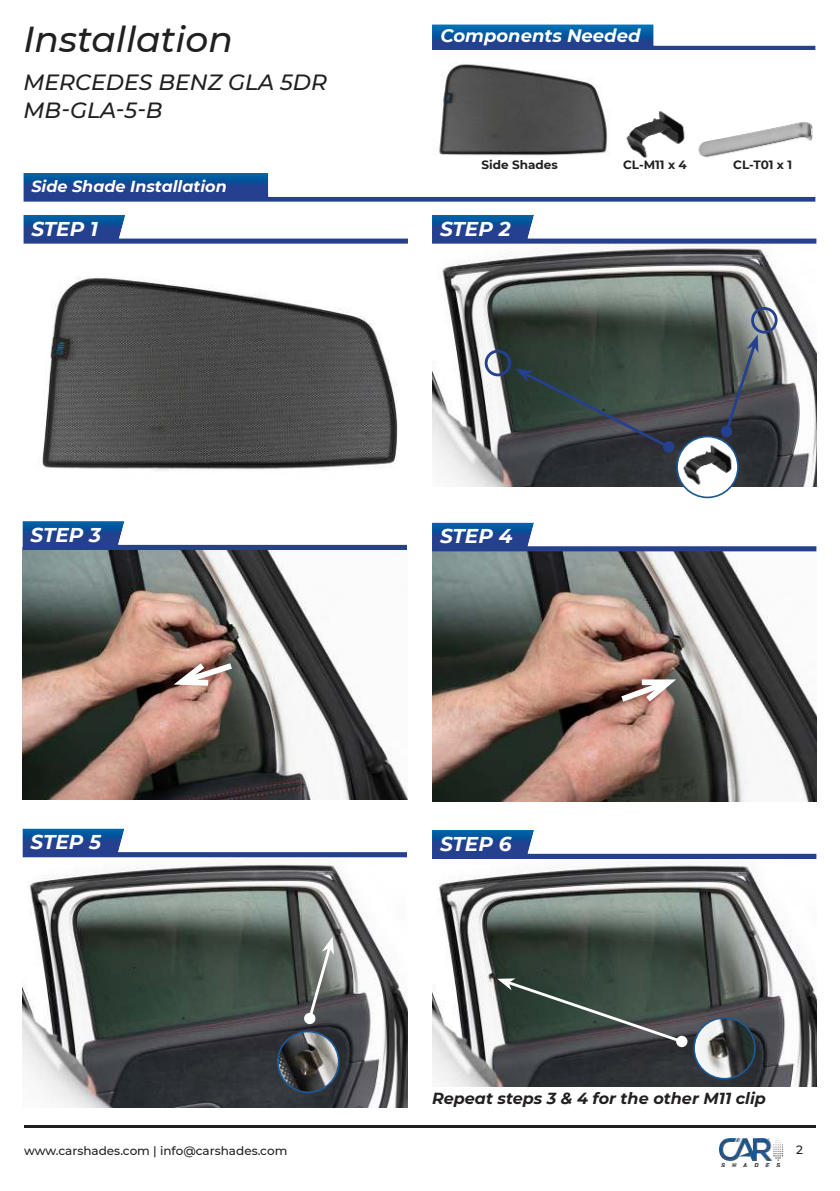
<style>
.page{position:relative;width:840px;height:1191px;background:#fff}
.page>*{position:absolute;margin:0;border:0;box-sizing:border-box;transform-origin:0 0}
.t1{font:italic 500 36px "Montserrat";color:#221f1f}
.t2{font:italic 500 22px/28px "Montserrat";color:#221f1f}
.t3{font:italic 700 20px "Montserrat";color:#fff}
.t4{font:italic 700 18px "Montserrat";color:#fff}
.t5{font:italic 700 16px "Montserrat";color:#221f1f}
.t6{font:italic 700 16px "Montserrat";color:#fff}
.t7{font:500 12px "Montserrat";color:#221f1f}
.t8{font:700 12px "Montserrat";color:#221f1f}
</style>
<div class="page">
<img style="left:439px;top:62px;width:169px;height:94px">
<img style="left:41px;top:277px;width:357px;height:194px">
<img style="left:432px;top:245px;width:384px;height:241px">
<img style="left:22px;top:550px;width:385px;height:249px">
<img style="left:22px;top:857px;width:385px;height:250px">
<img style="left:23px;top:173px;width:792px;height:29px">
<hr style="left:24px;top:1126px;width:791px;height:2px;background:#221f1f">
<img style="left:719px;top:1138px;width:63px;height:28px">
<img style="left:432px;top:24px;width:383px;height:26px">
<img style="left:626px;top:111px;width:59px;height:47px">
<img style="left:432px;top:215px;width:384px;height:29px">
<img style="left:22px;top:521px;width:385px;height:29px">
<img style="left:22px;top:828px;width:385px;height:29px">
<img style="left:23px;top:215px;width:385px;height:29px">
<img style="left:432px;top:551px;width:384px;height:250px">
<img style="left:432px;top:865px;width:384px;height:221px">
<img style="left:432px;top:522px;width:384px;height:29px">
<img style="left:432px;top:830px;width:384px;height:29px">
<svg style="left:166px;top:657px;width:72px;height:32px"></svg>
<svg style="left:614px;top:675px;width:69px;height:32px"></svg>
<img style="left:693px;top:121px;width:122px;height:54px">
<div style="left:484px;top:350px;width:27px;height:26px;border:3px solid #24408e;border-radius:50%"></div>
<img style="left:676px;top:436px;width:61px;height:61px;border-radius:30px">
<div style="left:676px;top:436px;width:62px;height:62px;border:2px solid #1b5894;border-radius:50%"></div>
<svg style="left:515px;top:369px;width:159px;height:84px;background:#384443"></svg>
<img style="left:278px;top:1031px;width:60px;height:61px;border-radius:30px">
<div style="left:277px;top:1030px;width:62px;height:63px;border:2px solid #1b5894;border-radius:50%"></div>
<svg style="left:306px;top:936px;width:28px;height:86px;background:#797d7a"></svg>
<svg style="left:303px;top:1012px;width:12px;height:12px"></svg>
<div style="left:750px;top:307px;width:27px;height:26px;border:3px solid #24408e;border-radius:50%"></div>
<svg style="left:719px;top:334px;width:39px;height:104px;background:#474c54"></svg>
<img style="left:693px;top:1018px;width:61px;height:60px;border-radius:30px">
<div style="left:692px;top:1017px;width:63px;height:62px;border:2px solid #1b5894;border-radius:50%"></div>
<svg style="left:497px;top:978px;width:188px;height:67px;background:#46524b"></svg>
<svg style="left:675px;top:1035px;width:12px;height:12px"></svg>
<h1 class="t1" style="left:23px;top:19px;width:211px">Installation</h1>
<h2 class="t2" style="left:23px;top:68px;width:305px">MERCEDES BENZ GLA 5DR<br>MB-GLA-5-B</h2>
<h3 class="t6" style="left:31px;top:179px;width:197px">Side Shade Installation</h3>
<h3 class="t3" style="left:31px;top:220px;width:68px">STEP 1</h3>
<h3 class="t4" style="left:440px;top:28px;width:201px">Components Needed</h3>
<p class="t8" style="left:481px;top:159px;width:78px">Side Shades</p>
<p class="t8" style="left:622px;top:159px;width:65px">CL-M11 x 4</p>
<p class="t8" style="left:732px;top:159px;width:60px">CL-T01 x 1</p>
<h3 class="t3" style="left:440px;top:220px;width:72px">STEP 2</h3>
<h3 class="t3" style="left:30px;top:526px;width:72px">STEP 3</h3>
<h3 class="t3" style="left:30px;top:833px;width:72px">STEP 5</h3>
<h3 class="t3" style="left:440px;top:528px;width:74px">STEP 4</h3>
<h3 class="t3" style="left:440px;top:835px;width:73px">STEP 6</h3>
<h3 class="t5" style="left:432px;top:1091px;width:335px">Repeat steps 3 &amp; 4 for the other M11 clip</h3>
<p class="t7" style="left:24px;top:1145px;width:265px">www.carshades.com | info@carshades.com</p>
<p class="t7" style="left:795px;top:1145px;width:8px">2</p>
</div>
